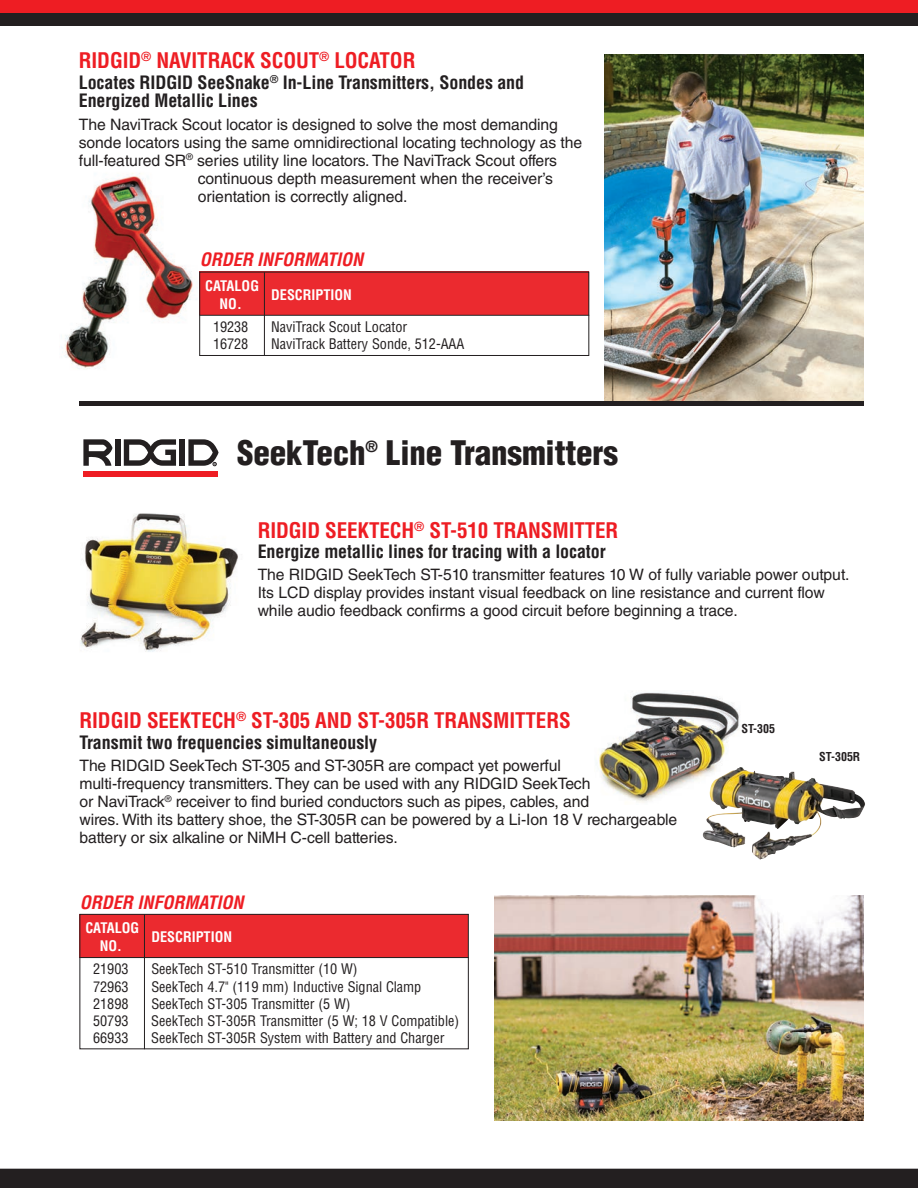
<style>
.page{position:relative;width:918px;height:1188px;background:#fff}
.page>*{position:absolute;margin:0;border:0;box-sizing:border-box;transform-origin:0 0}
.t1{font:900 condensed 33px "Helvetica LT Std";letter-spacing:-.005em;color:#231f20}
.t2{font:700 condensed 21px "Helvetica LT Std";letter-spacing:-.005em;color:#ee1d23}
.t3{font:700 condensed 18px/18px "Helvetica LT Std";letter-spacing:-.005em;color:#231f20}
.t4{font:italic 700 condensed 18px "Helvetica LT Std";color:#ee1d23}
.t5{font:15.75px/18px "Helvetica LT Std";letter-spacing:-.005em;color:#231f20}
.t6{font:condensed 14.25px "Helvetica LT Std";letter-spacing:-.005em;color:#231f20}
.t7{font:700 condensed 14.25px "Helvetica LT Std";color:#fff}
.t8{font:700 condensed 12px "Helvetica LT Std";letter-spacing:-.005em;color:#231f20}
</style>
<div class="page">
<div style="left:0;top:1169px;width:918px;height:19px;background:#231f20"></div>
<div style="left:0;top:13px;width:918px;height:13px;background:#231f20"></div>
<div style="left:0;top:0;width:918px;height:13px;background:#ee1d23"></div>
<img style="left:80px;top:513px;width:158px;height:139px">
<div style="left:80px;top:914px;width:388px;height:43px;background:#eb2a2f"></div>
<div style="left:80px;top:914px;width:389px;height:135px;border:1px solid #231f20"></div>
<hr style="left:144px;top:914px;width:1px;height:135px;background:#231f20">
<hr style="left:80px;top:957px;width:389px;height:1px;background:#231f20">
<div style="left:199px;top:272px;width:390px;height:43px;background:#eb2a2f"></div>
<div style="left:199px;top:272px;width:390px;height:84px;border:1px solid #231f20"></div>
<hr style="left:264px;top:272px;width:1px;height:83px;background:#231f20">
<hr style="left:199px;top:315px;width:390px;height:1px;background:#231f20">
<div style="left:80px;top:401px;width:784px;height:5px;background:#231f20"></div>
<img style="left:627px;top:796px;width:31px;height:7px">
<img style="left:61px;top:173px;width:131px;height:196px">
<img style="left:604px;top:54px;width:260px;height:347px">
<img style="left:83px;top:439px;width:136px;height:38px">
<img style="left:599px;top:691px;width:141px;height:105px">
<img style="left:699px;top:744px;width:166px;height:116px">
<img style="left:494px;top:895px;width:370px;height:226px">
<h3 class="t2" style="left:79px;top:47px;width:338px">RIDGID<sup>®</sup> NAVITRACK SCOUT<sup>®</sup> LOCATOR</h3>
<p class="t3" style="left:79px;top:74px;width:447px">Locates RIDGID SeeSnake<sup>®</sup> In-Line Transmitters, Sondes and<br>Energized Metallic Lines</p>
<p class="t5" style="left:79px;top:115px;width:481px">The NaviTrack Scout locator is designed to solve the most demanding</p>
<p class="t5" style="left:79px;top:133px;width:505px">sonde locators using the same omnidirectional locating technology as the</p>
<p class="t5" style="left:79px;top:151px;width:480px">full-featured SR<sup>®</sup> series utility line locators. The NaviTrack Scout offers</p>
<p class="t5" style="left:198px;top:169px;width:357px">continuous depth measurement when the receiver’s</p>
<p class="t5" style="left:198px;top:187px;width:211px">orientation is correctly aligned.</p>
<h4 class="t4" style="left:200px;top:248px;width:165px">ORDER INFORMATION</h4>
<p class="t7" style="left:205px;top:277px;width:55px">CATALOG</p>
<p class="t7" style="left:271px;top:286px;width:82px">DESCRIPTION</p>
<p class="t7" style="left:220px;top:295px;width:24px">NO.</p>
<p class="t6" style="left:213px;top:318px;width:37px">19238</p>
<p class="t6" style="left:271px;top:318px;width:138px">NaviTrack Scout Locator</p>
<p class="t6" style="left:213px;top:335px;width:37px">16728</p>
<p class="t6" style="left:271px;top:335px;width:195px">NaviTrack Battery Sonde, 512-AAA</p>
<h3 class="t1" style="left:237px;top:432px;width:382px">SeekTech<sup>®</sup> Line Transmitters</h3>
<h3 class="t2" style="left:258px;top:517px;width:362px">RIDGID SEEKTECH<sup>®</sup> ST-510 TRANSMITTER</h3>
<p class="t3" style="left:258px;top:542px;width:350px">Energize metallic lines for tracing with a locator</p>
<p class="t5" style="left:258px;top:566px;width:593px">The RIDGID SeekTech ST-510 transmitter features 10 W of fully variable power output.<br>Its LCD display provides instant visual feedback on line resistance and current flow while audio feedback confirms a good circuit before beginning a trace.</p>
<h3 class="t2" style="left:80px;top:707px;width:493px">RIDGID SEEKTECH<sup>®</sup> ST-305 AND ST-305R TRANSMITTERS</h3>
<p class="t8" style="left:741px;top:721px;width:35px">ST-305</p>
<p class="t3" style="left:80px;top:733px;width:299px">Transmit two frequencies simultaneously</p>
<p class="t5" style="left:79px;top:756px;width:599px">The RIDGID SeekTech ST-305 and ST-305R are compact yet powerful<br>multi-frequency transmitters. They can be used with any RIDGID SeekTech<br>or NaviTrack<sup>®</sup> receiver to find buried conductors such as pipes, cables, and<br>wires. With its battery shoe, the ST-305R can be powered by a Li-Ion 18 V rechargeable battery or six alkaline or NiMH C-cell batteries.</p>
<h3 class="t4" style="left:80px;top:891px;width:165px">ORDER INFORMATION</h3>
<p class="t7" style="left:85px;top:919px;width:55px">CATALOG</p>
<p class="t7" style="left:151px;top:928px;width:82px">DESCRIPTION</p>
<p class="t7" style="left:100px;top:937px;width:24px">NO.</p>
<p class="t6" style="left:93px;top:960px;width:37px">21903</p>
<p class="t6" style="left:151px;top:960px;width:208px">SeekTech ST-510 Transmitter (10 W)</p>
<p class="t6" style="left:93px;top:977px;width:37px">72963</p>
<p class="t6" style="left:151px;top:977px;width:272px">SeekTech 4.7" (119 mm) Inductive Signal Clamp</p>
<p class="t6" style="left:93px;top:995px;width:37px">21898</p>
<p class="t6" style="left:151px;top:995px;width:201px">SeekTech ST-305 Transmitter (5 W)</p>
<p class="t6" style="left:93px;top:1012px;width:37px">50793</p>
<p class="t6" style="left:151px;top:1012px;width:309px">SeekTech ST-305R Transmitter (5 W; 18 V Compatible)</p>
<p class="t6" style="left:93px;top:1029px;width:37px">66933</p>
<p class="t6" style="left:151px;top:1029px;width:295px">SeekTech ST-305R System with Battery and Charger</p>
<p class="t8" style="left:819px;top:749px;width:42px">ST-305R</p>
</div>
